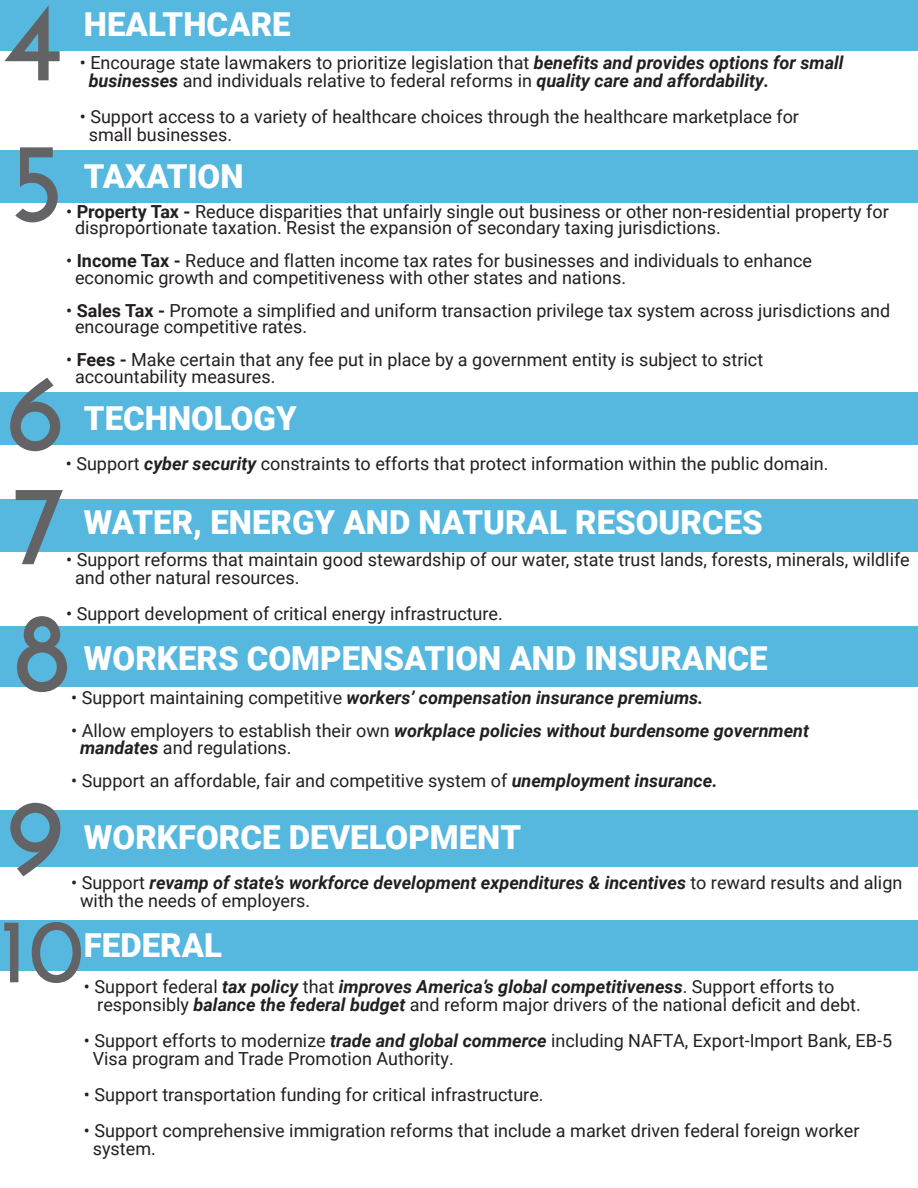
<style>
.page{position:relative;width:918px;height:1188px;background:#fff}
.page>*{position:absolute;margin:0;border:0;box-sizing:border-box;transform-origin:0 0}
.t1{font:600 112.5px/141.1px "Josefin Sans";color:#636366}
.t2{font:600 90.45px "Josefin Sans";color:#636366}
.t3{font:900 33px "Roboto";color:#fff}
.t4{font:18px/18px "Roboto";color:#231f20}
.t5{font:italic 700 18px/16.5px "Roboto";color:#231f20}
.s1{font-weight:700;font-style:italic}
.s2{font-weight:700}
.s3{font-weight:400;font-style:normal}
</style>
<div class="page">
<div style="left:0;top:0;width:918px;height:51px;background:#56b8df"></div>
<div style="left:0;top:150px;width:918px;height:53px;background:#56b8df"></div>
<div style="left:0;top:392px;width:918px;height:53px;background:#56b8df"></div>
<div style="left:0;top:499px;width:918px;height:53px;background:#56b8df"></div>
<div style="left:0;top:626px;width:918px;height:60px;background:#56b8df"></div>
<div style="left:0;top:810px;width:918px;height:57px;background:#56b8df"></div>
<div style="left:0;top:921px;width:918px;height:50px;background:#56b8df"></div>
<h1 class="t1" style="left:4px;top:-31px;width:61px">4<br>5</h1>
<h3 class="t3" style="left:84px;top:1px;width:208px">HEALTHCARE</h3>
<p class="t4" style="left:89px;top:53px;width:756px;text-indent:-9px">• Encourage state lawmakers to prioritize legislation that <span class="s1">benefits and provides options for small businesses</span> and individuals relative to federal reforms in <span class="s1">quality care and affordability.</span></p>
<p class="t4" style="left:89px;top:107px;width:712px;text-indent:-9px">• Support access to a variety of healthcare choices through the healthcare marketplace for small businesses.</p>
<h3 class="t3" style="left:84px;top:153px;width:161px">TAXATION</h3>
<p class="t4" style="left:75px;top:202px;width:815px;line-height:16.5px;text-indent:-9px">• <span class="s2">Property Tax -</span> Reduce disparities that unfairly single out business or other non-residential property for disproportionate taxation. Resist the expansion of secondary taxing jurisdictions.</p>
<p class="t4" style="left:75px;top:252px;width:738px;line-height:16.5px;text-indent:-9px">• <span class="s2">Income Tax -</span> Reduce and flatten income tax rates for businesses and individuals to enhance economic growth and competitiveness with other states and nations.</p>
<p class="t4" style="left:75px;top:301px;width:817px;line-height:16.5px;text-indent:-9px">• <span class="s2">Sales Tax -</span> Promote a simplified and uniform transaction privilege tax system across jurisdictions and encourage competitive rates.</p>
<p class="t4" style="left:75px;top:351px;width:690px;line-height:16.5px;text-indent:-9px">• <span class="s2">Fees -</span> Make certain that any fee put in place by a government entity is subject to strict accountability measures.</p>
<h1 class="t1" style="left:6px;top:353px;width:61px;line-height:113.9px">6<br>7</h1>
<h3 class="t3" style="left:84px;top:395px;width:214px">TECHNOLOGY</h3>
<p class="t4" style="left:66px;top:454px;width:764px">• Support <span class="s1">cyber security</span> constraints to efforts that protect information within the public domain.</p>
<h3 class="t3" style="left:84px;top:500px;width:680px">WATER, ENERGY AND NATURAL RESOURCES</h3>
<p class="t4" style="left:75px;top:550px;width:836px;text-indent:-9px">• Support reforms that maintain good stewardship of our water, state trust lands, forests, minerals, wildlife and other natural resources.</p>
<p class="t4" style="left:66px;top:604px;width:438px">• Support development of critical energy infrastructure.</p>
<h1 class="t1" style="left:6px;top:559px;width:68px;line-height:184.4px">8<br>9</h1>
<h3 class="t3" style="left:84px;top:635px;width:685px">WORKERS COMPENSATION AND INSURANCE</h3>
<p class="t5" style="left:71px;top:689px;width:634px"><span class="s3">• Support maintaining competitive</span> workers’ compensation insurance premiums.</p>
<p class="t5" style="left:80px;top:722px;width:731px;text-indent:-9px"><span class="s3">• Allow employers to establish their own</span> workplace policies without burdensome government mandates <span class="s3">and regulations.</span></p>
<p class="t4" style="left:71px;top:770px;width:648px">• Support an affordable, fair and competitive system of <span class="s1">unemployment insurance.</span></p>
<h3 class="t3" style="left:84px;top:814px;width:439px">WORKFORCE DEVELOPMENT</h3>
<p class="t5" style="left:80px;top:873px;width:824px;line-height:18px;text-indent:-9px"><span class="s3">• Support</span> revamp of state’s workforce development expenditures &amp; incentives <span class="s3">to reward results and align with the needs of employers.</span></p>
<h2 class="t2" style="left:0;top:894px;width:87px">10</h2>
<h3 class="t3" style="left:84px;top:922px;width:140px">FEDERAL</h3>
<p class="t4" style="left:97px;top:977px;width:765px;text-indent:-13px">• Support federal <span class="s1">tax policy</span> that <span class="s1">improves America’s global competitiveness</span>. Support efforts to responsibly <span class="s1">balance the federal budget</span> and reform major drivers of the national deficit and debt.</p>
<p class="t4" style="left:93px;top:1031px;width:801px;text-indent:-9px">• Support efforts to modernize <span class="s1">trade and global commerce</span> including NAFTA, Export-Import Bank, EB-5<br>Visa program and Trade Promotion Authority.</p>
<p class="t4" style="left:84px;top:1085px;width:461px">• Support transportation funding for critical infrastructure.</p>
<p class="t4" style="left:93px;top:1121px;width:768px;text-indent:-9px">• Support comprehensive immigration reforms that include a market driven federal foreign worker system.</p>
</div>
